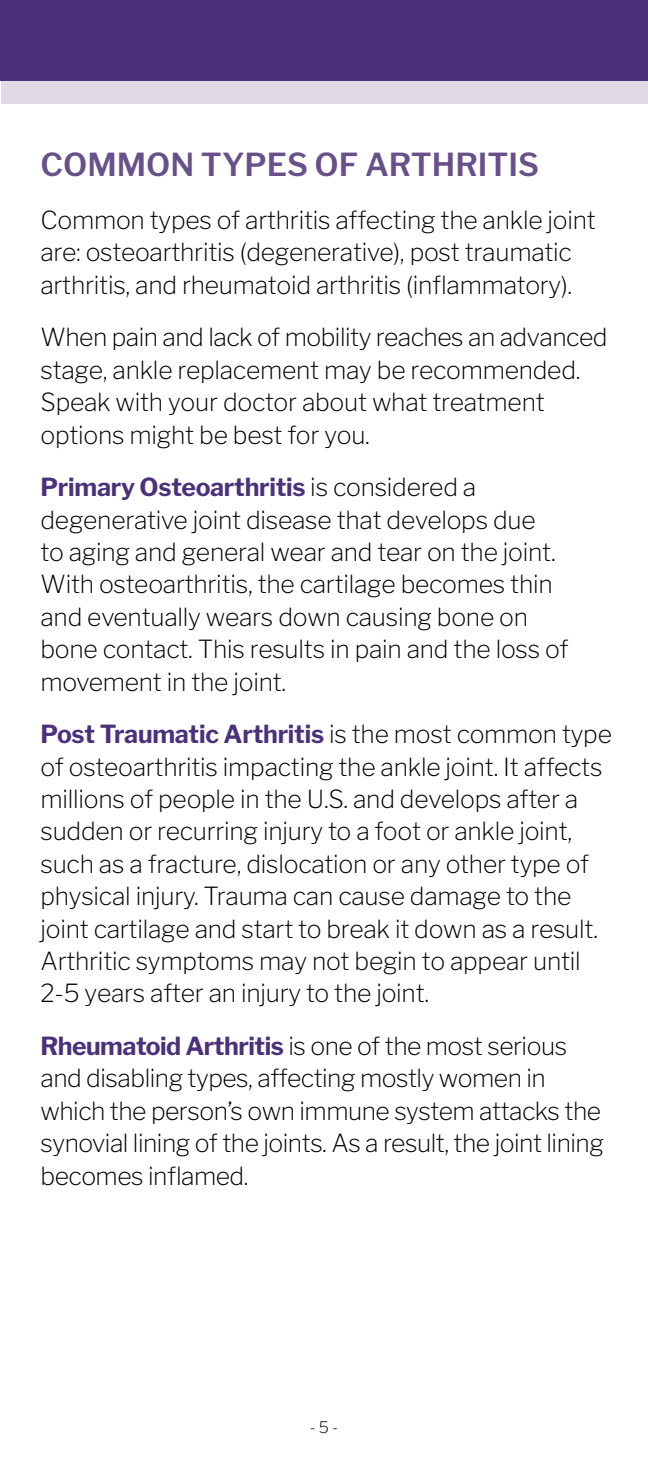
<style>
.page{position:relative;width:648px;height:1458px;background:#fff}
.page>*{position:absolute;margin:0;border:0;box-sizing:border-box;transform-origin:0 0}
.t1{font:600 31.5px "Libre Franklin";color:#68518b}
.t2{font:200 24.75px/32.4px "Libre Franklin";letter-spacing:-.01em;color:#000}
.t3{font:200 15.75px "Libre Franklin";color:#000}
.s1{font-weight:700;color:#4a317a}
</style>
<div class="page">
<div style="left:1px;top:0;width:647px;height:104px;background:#dfdae6"></div>
<div style="left:0;top:0;width:648px;height:81px;background:#4a317a"></div>
<p class="t1" style="left:40px;top:146px;width:500px">COMMON TYPES OF ARTHRITIS</p>
<p class="t2" style="left:40px;top:204px;width:557px">Common types of arthritis affecting the ankle joint are: osteoarthritis (degenerative), post traumatic arthritis, and rheumatoid arthritis (inflammatory).</p>
<p class="t2" style="left:40px;top:321px;width:569px">When pain and lack of mobility reaches an advanced stage, ankle replacement may be recommended.<br>Speak with your doctor about what treatment options might be best for you.</p>
<p class="t2" style="left:40px;top:471px;width:530px"><span class="s1">Primary Osteoarthritis</span> is considered a degenerative joint disease that develops due<br>to aging and general wear and tear on the joint.<br>With osteoarthritis, the cartilage becomes thin and eventually wears down causing bone on bone contact. This results in pain and the loss of movement in the joint.</p>
<p class="t2" style="left:40px;top:718px;width:573px"><span class="s1">Post Traumatic Arthritis</span> is the most common type of osteoarthritis impacting the ankle joint. It affects millions of people in the U.S. and develops after a sudden or recurring injury to a foot or ankle joint, such as a fracture, dislocation or any other type of physical injury. Trauma can cause damage to the joint cartilage and start to break it down as a result.<br>Arthritic symptoms may not begin to appear until 2-5 years after an injury to the joint.</p>
<p class="t2" style="left:40px;top:1030px;width:565px"><span class="s1">Rheumatoid Arthritis</span> is one of the most serious and disabling types, affecting mostly women in which the person’s own immune system attacks the synovial lining of the joints. As a result, the joint lining becomes inflamed.</p>
<p class="t3" style="left:310px;top:1418px;width:30px">- 5 -</p>
</div>
